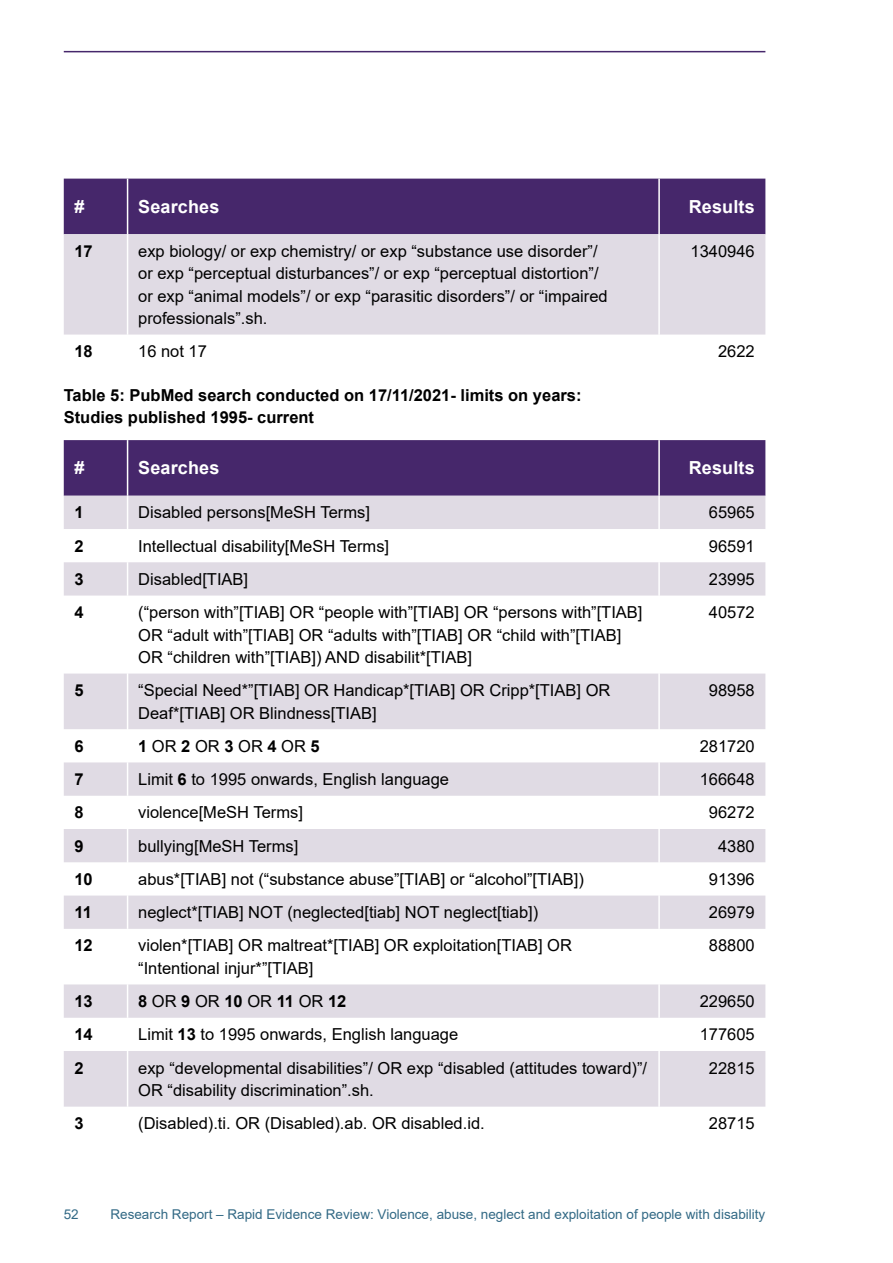
<style>
.page{position:relative;width:893px;height:1263px;background:#fff}
.page>*{position:absolute;margin:0;border:0;box-sizing:border-box;transform-origin:0 0}
.RR_Table_Heading_1_W{font:700 18px "Arial";letter-spacing:.01em;color:#fff}
.RR_Table_Body{font:16.5px/22.4px "Arial";color:#000}
.RR_Table_Heading_1_B{font:700 16.5px/22.5px "Arial";color:#000}
.RR_Table_Body_Bold{font:700 16.5px "Arial";color:#000}
.RR_Table_Body-2{font:700 16.5px "Arial";color:#000}
.t1{font:13.5px "Arial";color:#326985}
.s1{font-weight:700}
.s2{font-weight:400}
</style>
<div class="page">
<hr style="left:64px;top:51px;width:701px;height:1px;background:#46276b">
<div style="left:64px;top:179px;width:701px;height:55px;background:#46276b"></div>
<div style="left:64px;top:234px;width:701px;height:101px;background:#e0dbe4"></div>
<hr style="left:127px;top:179px;width:1px;height:55px;background:#fff">
<hr style="left:658px;top:179px;width:2px;height:55px;background:#fff">
<hr style="left:127px;top:234px;width:1px;height:101px;background:#fff">
<hr style="left:658px;top:234px;width:2px;height:101px;background:#fff">
<div style="left:64px;top:440px;width:701px;height:56px;background:#46276b"></div>
<svg style="left:64px;top:496px;width:701px;height:611px;fill:#e7e3ea"></svg>
<hr style="left:127px;top:440px;width:1px;height:56px;background:#fff">
<hr style="left:658px;top:440px;width:2px;height:56px;background:#fff">
<hr style="left:127px;top:496px;width:1px;height:33px;background:#fff">
<hr style="left:127px;top:529px;width:1px;height:33px;background:#fff">
<hr style="left:127px;top:562px;width:1px;height:34px;background:#fff">
<hr style="left:127px;top:596px;width:1px;height:77px;background:#fff">
<hr style="left:127px;top:673px;width:1px;height:56px;background:#fff">
<hr style="left:127px;top:729px;width:1px;height:33px;background:#fff">
<hr style="left:127px;top:762px;width:1px;height:34px;background:#fff">
<hr style="left:127px;top:796px;width:1px;height:33px;background:#fff">
<hr style="left:127px;top:829px;width:1px;height:33px;background:#fff">
<hr style="left:127px;top:862px;width:1px;height:33px;background:#fff">
<hr style="left:127px;top:895px;width:1px;height:34px;background:#fff">
<hr style="left:127px;top:929px;width:1px;height:55px;background:#fff">
<hr style="left:127px;top:984px;width:1px;height:34px;background:#fff">
<hr style="left:127px;top:1018px;width:1px;height:33px;background:#fff">
<hr style="left:127px;top:1051px;width:1px;height:56px;background:#fff">
<hr style="left:658px;top:496px;width:2px;height:33px;background:#fff">
<hr style="left:658px;top:529px;width:2px;height:33px;background:#fff">
<hr style="left:658px;top:562px;width:2px;height:34px;background:#fff">
<hr style="left:658px;top:596px;width:2px;height:77px;background:#fff">
<hr style="left:658px;top:673px;width:2px;height:56px;background:#fff">
<hr style="left:658px;top:729px;width:2px;height:33px;background:#fff">
<hr style="left:658px;top:762px;width:2px;height:34px;background:#fff">
<hr style="left:658px;top:796px;width:2px;height:33px;background:#fff">
<hr style="left:658px;top:829px;width:2px;height:33px;background:#fff">
<hr style="left:658px;top:862px;width:2px;height:33px;background:#fff">
<hr style="left:658px;top:895px;width:2px;height:34px;background:#fff">
<hr style="left:658px;top:929px;width:2px;height:55px;background:#fff">
<hr style="left:658px;top:984px;width:2px;height:34px;background:#fff">
<hr style="left:658px;top:1018px;width:2px;height:33px;background:#fff">
<hr style="left:658px;top:1051px;width:2px;height:56px;background:#fff">
<p class="RR_Table_Heading_1_W" style="left:74px;top:194px;width:12px">#</p>
<p class="RR_Table_Heading_1_W" style="left:138px;top:194px;width:83px">Searches</p>
<p class="RR_Table_Heading_1_W" style="left:689px;top:194px;width:68px">Results</p>
<p class="RR_Table_Body_Bold" style="left:74px;top:239px;width:20px">17</p>
<p class="RR_Table_Body" style="left:138px;top:240px;width:471px">exp biology/ or exp chemistry/ or exp “substance use disorder”/ or exp “perceptual disturbances”/ or exp “perceptual distortion”/ or exp “animal models”/ or exp “parasitic disorders”/ or “impaired professionals”.sh.</p>
<p class="RR_Table_Body" style="left:690px;top:240px;width:66px">1340946</p>
<p class="RR_Table_Body_Bold" style="left:74px;top:340px;width:20px">18</p>
<p class="RR_Table_Body" style="left:138px;top:340px;width:70px">16 not 17</p>
<p class="RR_Table_Body" style="left:718px;top:340px;width:38px">2622</p>
<p class="RR_Table_Heading_1_B" style="left:64px;top:384px;width:519px">Table 5: PubMed search conducted on 17/11/2021- limits on years:<br>Studies published 1995- current</p>
<p class="RR_Table_Heading_1_W" style="left:74px;top:455px;width:12px">#</p>
<p class="RR_Table_Heading_1_W" style="left:138px;top:455px;width:83px">Searches</p>
<p class="RR_Table_Heading_1_W" style="left:689px;top:455px;width:68px">Results</p>
<p class="RR_Table_Body_Bold" style="left:74px;top:501px;width:11px">1</p>
<p class="RR_Table_Body" style="left:138px;top:501px;width:233px">Disabled persons[MeSH Terms]</p>
<p class="RR_Table_Body" style="left:709px;top:501px;width:47px">65965</p>
<p class="RR_Table_Body_Bold" style="left:74px;top:534px;width:11px">2</p>
<p class="RR_Table_Body" style="left:138px;top:535px;width:252px">Intellectual disability[MeSH Terms]</p>
<p class="RR_Table_Body" style="left:709px;top:535px;width:47px">96591</p>
<p class="RR_Table_Body_Bold" style="left:74px;top:567px;width:11px">3</p>
<p class="RR_Table_Body" style="left:138px;top:568px;width:112px">Disabled[TIAB]</p>
<p class="RR_Table_Body" style="left:709px;top:568px;width:47px">23995</p>
<p class="RR_Table_Body_Bold" style="left:74px;top:601px;width:11px">4</p>
<p class="RR_Table_Body" style="left:138px;top:601px;width:506px">(“person with”[TIAB] OR “people with”[TIAB] OR “persons with”[TIAB]<br>OR “adult with”[TIAB] OR “adults with”[TIAB] OR “child with”[TIAB]<br>OR “children with”[TIAB]) AND disabilit*[TIAB]</p>
<p class="RR_Table_Body" style="left:709px;top:601px;width:47px">40572</p>
<p class="RR_Table_Body_Bold" style="left:74px;top:679px;width:11px">5</p>
<p class="RR_Table_Body" style="left:138px;top:679px;width:474px">“Special Need*”[TIAB] OR Handicap*[TIAB] OR Cripp*[TIAB] OR<br>Deaf*[TIAB] OR Blindness[TIAB]</p>
<p class="RR_Table_Body" style="left:709px;top:679px;width:47px">98958</p>
<p class="RR_Table_Body_Bold" style="left:74px;top:734px;width:11px">6</p>
<p class="RR_Table_Body" style="left:138px;top:735px;width:183px"><span class="s1">1</span> OR <span class="s1">2</span> OR <span class="s1">3</span> OR <span class="s1">4</span> OR <span class="s1">5</span></p>
<p class="RR_Table_Body" style="left:700px;top:735px;width:57px">281720</p>
<p class="RR_Table_Body_Bold" style="left:74px;top:768px;width:11px">7</p>
<p class="RR_Table_Body" style="left:138px;top:768px;width:312px">Limit <span class="s1">6</span> to 1995 onwards, English language</p>
<p class="RR_Table_Body" style="left:700px;top:768px;width:57px">166648</p>
<p class="RR_Table_Body_Bold" style="left:74px;top:801px;width:11px">8</p>
<p class="RR_Table_Body" style="left:138px;top:801px;width:166px">violence[MeSH Terms]</p>
<p class="RR_Table_Body" style="left:709px;top:801px;width:47px">96272</p>
<p class="RR_Table_Body_Bold" style="left:74px;top:834px;width:11px">9</p>
<p class="RR_Table_Body" style="left:138px;top:834px;width:162px">bullying[MeSH Terms]</p>
<p class="RR_Table_Body" style="left:718px;top:834px;width:38px">4380</p>
<p class="RR_Table_Body_Bold" style="left:74px;top:867px;width:20px">10</p>
<p class="RR_Table_Body" style="left:138px;top:868px;width:447px">abus*[TIAB] not (“substance abuse”[TIAB] or “alcohol”[TIAB])</p>
<p class="RR_Table_Body" style="left:709px;top:868px;width:47px">91396</p>
<p class="RR_Table_Body_Bold" style="left:74px;top:901px;width:19px">11</p>
<p class="RR_Table_Body" style="left:138px;top:901px;width:402px">neglect*[TIAB] NOT (neglected[tiab] NOT neglect[tiab])</p>
<p class="RR_Table_Body" style="left:709px;top:901px;width:47px">26979</p>
<p class="RR_Table_Body_Bold" style="left:74px;top:934px;width:20px">12</p>
<p class="RR_Table_Body" style="left:138px;top:934px;width:435px">violen*[TIAB] OR maltreat*[TIAB] OR exploitation[TIAB] OR “Intentional injur*”[TIAB]</p>
<p class="RR_Table_Body" style="left:709px;top:934px;width:47px">88800</p>
<p class="RR_Table_Body_Bold" style="left:74px;top:990px;width:20px">13</p>
<p class="RR_Table_Body-2" style="left:138px;top:990px;width:210px">8 <span class="s2">OR</span> 9 <span class="s2">OR</span> 10 <span class="s2">OR</span> 11 <span class="s2">OR</span> 12</p>
<p class="RR_Table_Body" style="left:700px;top:990px;width:57px">229650</p>
<p class="RR_Table_Body_Bold" style="left:74px;top:1023px;width:20px">14</p>
<p class="RR_Table_Body" style="left:138px;top:1023px;width:322px">Limit <span class="s1">13</span> to 1995 onwards, English language</p>
<p class="RR_Table_Body" style="left:700px;top:1023px;width:57px">177605</p>
<p class="RR_Table_Body_Bold" style="left:74px;top:1056px;width:11px">2</p>
<p class="RR_Table_Body" style="left:138px;top:1056px;width:510px">exp “developmental disabilities”/ OR exp “disabled (attitudes toward)”/<br>OR “disability discrimination”.sh.</p>
<p class="RR_Table_Body" style="left:709px;top:1056px;width:47px">22815</p>
<p class="RR_Table_Body_Bold" style="left:74px;top:1112px;width:11px">3</p>
<p class="RR_Table_Body" style="left:138px;top:1112px;width:348px">(Disabled).ti. OR (Disabled).ab. OR disabled.id.</p>
<p class="RR_Table_Body" style="left:709px;top:1112px;width:47px">28715</p>
<p class="t1" style="left:64px;top:1205px;width:17px">52</p>
<p class="t1" style="left:110px;top:1205px;width:656px">Research Report – Rapid Evidence Review: Violence, abuse, neglect and exploitation of people with disability</p>
</div>
